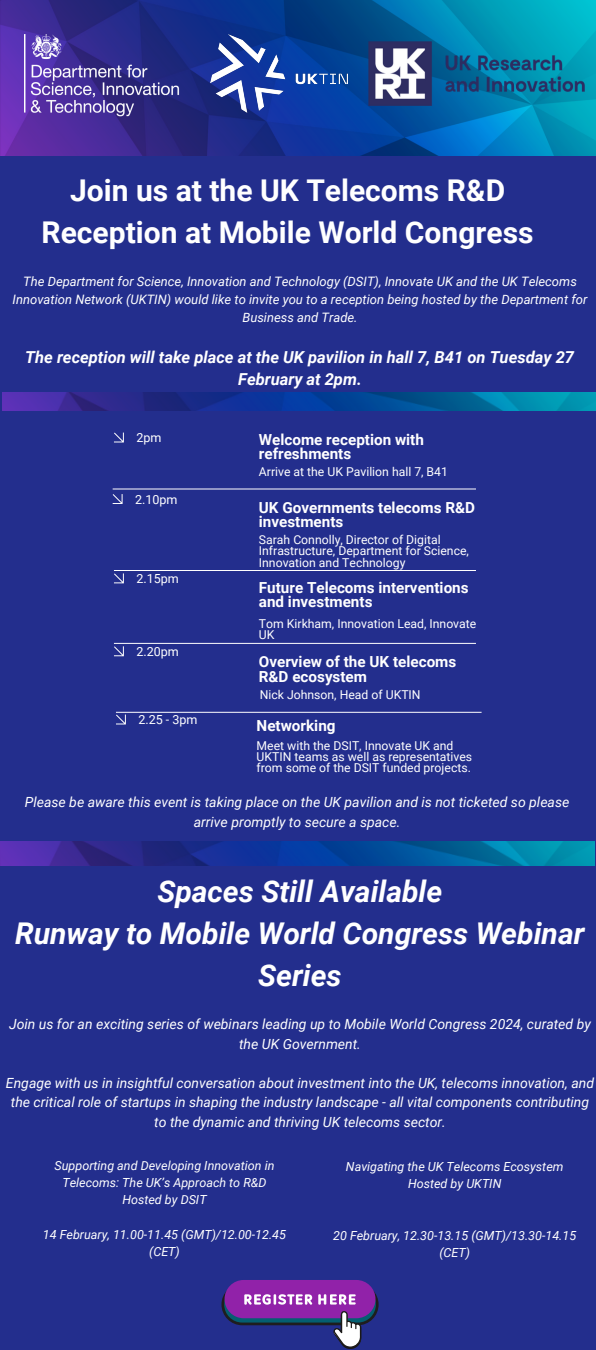
<style>
.page{position:relative;width:596px;height:1350px;background:#232e8d}
.page>*{position:absolute;margin:0;border:0;box-sizing:border-box;transform-origin:0 0}
.t1{font:italic 700 30px/42px "Roboto";color:#fff;text-align:center}
.t2{font:700 30px/42px "Roboto";color:#fff;text-align:center}
.t3{font:italic 700 16.5px/22.5px "Roboto";color:#fff;text-align:center}
.t4{font:700 15.2px/14.4px "Roboto";color:#fff}
.t5{font:italic 14px/19.5px "Roboto";color:#fff;text-align:center}
.t6{font:italic 13px/18px "Roboto";color:#fff;text-align:center}
.t7{font:italic 12.5px/17.2px "Roboto";color:#fff;text-align:center}
.t8{font:12.5px "Roboto";color:#fff}
.t9{font:12.2px/11.1px "Roboto";color:#fff}
</style>
<div class="page">
<img style="left:0;top:0;width:596px;height:156px">
<img style="left:25px;top:35px;width:159px;height:86px">
<img style="left:2px;top:392px;width:594px;height:18px">
<img style="left:369px;top:42px;width:215px;height:64px">
<hr style="left:116px;top:712px;width:365px;height:1px;background:#fff">
<hr style="left:113px;top:489px;width:363px;height:1px;background:#fff">
<hr style="left:114px;top:570px;width:362px;height:1px;background:#fff">
<hr style="left:114px;top:643px;width:362px;height:1px;background:#fff">
<svg style="left:114px;top:433px;width:10px;height:9px"></svg>
<svg style="left:113px;top:494px;width:9px;height:10px"></svg>
<svg style="left:114px;top:573px;width:10px;height:10px"></svg>
<svg style="left:114px;top:646px;width:10px;height:10px"></svg>
<img style="left:0;top:842px;width:594px;height:23px">
<svg style="left:116px;top:715px;width:10px;height:9px"></svg>
<img style="left:211px;top:34px;width:136px;height:79px">
<div style="left:224px;top:1280px;width:151px;height:38px;background:#9122a9;border-radius:19px"></div>
<svg style="left:221px;top:1284px;width:157px;height:65px"></svg>
<h2 class="t2" style="left:42px;top:170px;width:493px">Join us at the UK Telecoms R&amp;D<br>Reception at Mobile World Congress</h2>
<p class="t6" style="left:13px;top:273px;width:576px">The Department for Science, Innovation and Technology (DSIT), Innovate UK and the UK Telecoms<br>Innovation Network (UKTIN) would like to invite you to a reception being hosted by the Department for<br>Business and Trade.</p>
<p class="t3" style="left:25px;top:346px;width:550px">The reception will take place at the UK pavilion in hall 7, B41 on Tuesday 27<br>February at 2pm.</p>
<p class="t8" style="left:136px;top:430px;width:27px">2pm</p>
<h2 class="t8" style="left:135px;top:492px;width:44px">2.10pm</h2>
<p class="t8" style="left:136px;top:571px;width:44px">2.15pm</p>
<p class="t8" style="left:136px;top:644px;width:44px">2.20pm</p>
<p class="t4" style="left:259px;top:433px;width:166px">Welcome reception with refreshments</p>
<p class="t9" style="left:259px;top:467px;width:190px">Arrive at the UK Pavilion hall 7, B41</p>
<h2 class="t4" style="left:259px;top:501px;width:217px">UK Governments telecoms R&amp;D investments</h2>
<h2 class="t9" style="left:259px;top:535px;width:211px">Sarah Connolly, Director of Digital<br>Infrastructure, Department for Science,<br>Innovation and Technology</h2>
<p class="t4" style="left:259px;top:580px;width:211px">Future Telecoms interventions and investments</p>
<p class="t9" style="left:259px;top:618px;width:219px">Tom Kirkham, Innovation Lead, Innovate<br>UK</p>
<p class="t4" style="left:259px;top:655px;width:199px">Overview of the UK telecoms<br>R&amp;D ecosystem</p>
<p class="t9" style="left:260px;top:689px;width:162px">Nick Johnson, Head of UKTIN</p>
<h2 class="t8" style="left:138px;top:712px;width:61px">2.25 - 3pm</h2>
<p class="t4" style="left:256px;top:718px;width:80px">Networking</p>
<p class="t9" style="left:256px;top:740px;width:217px">Meet with the DSIT, Innovate UK and<br>UKTIN teams as well as representatives from some of the DSIT funded projects.</p>
<p class="t5" style="left:25px;top:793px;width:546px">Please be aware this event is taking place on the UK pavilion and is not ticketed so please arrive promptly to secure a space.</p>
<p class="t1" style="left:15px;top:871px;width:571px">Spaces Still Available<br>Runway to Mobile World Congress Webinar<br>Series</p>
<h2 class="t5" style="left:9px;top:1015px;width:583px">Join us for an exciting series of webinars leading up to Mobile World Congress 2024, curated by the UK Government.</h2>
<p class="t5" style="left:6px;top:1073px;width:589px">Engage with us in insightful conversation about investment into the UK, telecoms innovation, and the critical role of startups in shaping the industry landscape - all vital components contributing to the dynamic and thriving UK telecoms sector.</p>
<h3 class="t7" style="left:55px;top:1157px;width:221px">Supporting and Developing Innovation in<br>Telecoms: The UK’s Approach to R&amp;D</h3>
<p class="t7" style="left:122px;top:1191px;width:86px">Hosted by DSIT</p>
<h1 class="t7" style="left:43px;top:1226px;width:244px">14 February, 11.00-11.45 (GMT)/12.00-12.45 (CET)</h1>
<h3 class="t7" style="left:346px;top:1158px;width:219px">Navigating the UK Telecoms Ecosystem</h3>
<h3 class="t7" style="left:408px;top:1175px;width:95px">Hosted by UKTIN</h3>
<p class="t7" style="left:333px;top:1227px;width:244px">20 February, 12.30-13.15 (GMT)/13.30-14.15 (CET)</p>
</div>
